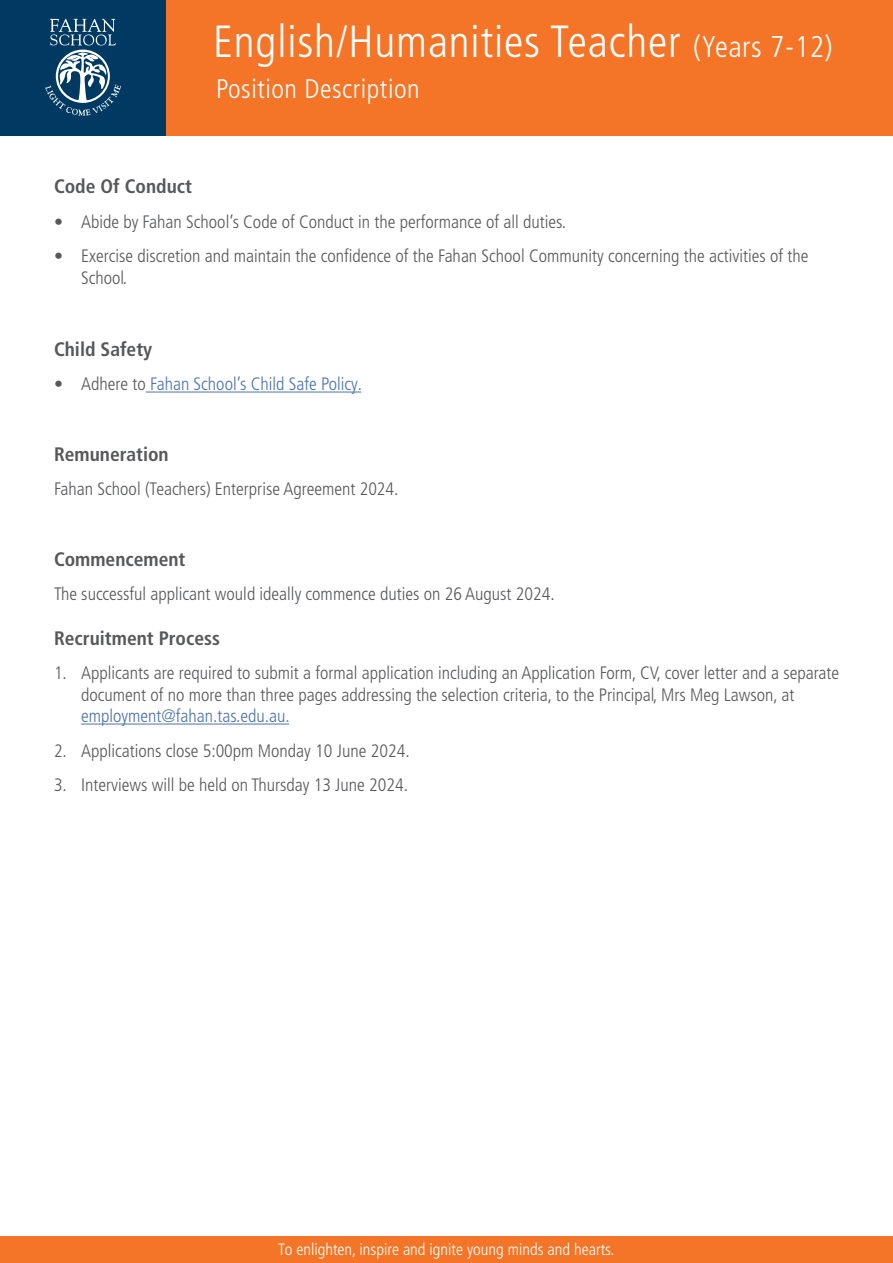
<style>
.page{position:relative;width:893px;height:1263px;background:#fff}
.page>*{position:absolute;margin:0;border:0;box-sizing:border-box;transform-origin:0 0}
.t1{font:300 condensed 45px "Frutiger LT Pro";letter-spacing:.02em;color:#fff}
.t2{font:300 condensed 27px "Frutiger LT Pro";letter-spacing:.02em;color:#fff}
.t3{font:700 condensed 19.5px "Frutiger LT Pro";color:#57585a}
.t4{font:300 condensed 18px/21.6px "Frutiger LT Pro";color:#57585a}
.t5{font:300 condensed 18px "Frutiger LT Pro";color:#4d72ac}
.t6{font:300 condensed 16.5px "Frutiger LT Pro";color:#fff}
.s1{font-size:30px}
.s2{color:#57585a}
</style>
<div class="page">
<div style="left:0;top:1237px;width:893px;height:26px;background:#f47527"></div>
<div style="left:0;top:0;width:166px;height:135px;background:#003a62"></div>
<div style="left:166px;top:0;width:727px;height:135px;background:#f47527"></div>
<svg style="left:45px;top:19px;width:76px;height:97px"></svg>
<hr style="left:146px;top:392px;width:215px;height:1px;background:#4d72ac">
<hr style="left:81px;top:723px;width:208px;height:1px;background:#4d72ac">
<h1 class="t1" style="left:213px;top:16px;width:621px">English/Humanities Teacher <span class="s1">(Years 7-12)</span></h1>
<h2 class="t2" style="left:216px;top:73px;width:205px">Position Description</h2>
<p class="t3" style="left:54px;top:175px;width:140px">Code Of Conduct</p>
<p class="t4" style="left:54px;top:211px;width:513px">• Abide by Fahan School’s Code of Conduct in the performance of all duties.</p>
<p class="t4" style="left:81px;top:245px;width:729px;text-indent:-27px">• Exercise discretion and maintain the confidence of the Fahan School Community concerning the activities of the<br>School.</p>
<p class="t3" style="left:54px;top:338px;width:100px">Child Safety</p>
<p class="t5" style="left:54px;top:374px;width:309px"><span class="s2">• Adhere to</span> Fahan School’s Child Safe Policy.</p>
<p class="t3" style="left:54px;top:442px;width:116px">Remuneration</p>
<p class="t4" style="left:54px;top:478px;width:346px">Fahan School (Teachers) Enterprise Agreement 2024.</p>
<p class="t3" style="left:54px;top:547px;width:133px">Commencement</p>
<p class="t4" style="left:54px;top:583px;width:502px">The successful applicant would ideally commence duties on 26 August 2024.</p>
<p class="t3" style="left:54px;top:626px;width:167px">Recruitment Process</p>
<p class="t4" style="left:81px;top:662px;width:760px;text-indent:-27px">1. Applicants are required to submit a formal application including an Application Form, CV, cover letter and a separate document of no more than three pages addressing the selection criteria, to the Principal, Mrs Meg Lawson, at</p>
<p class="t5" style="left:81px;top:706px;width:210px">employment@fahan.tas.edu.au.</p>
<p class="t4" style="left:54px;top:740px;width:357px">2. Applications close 5:00pm Monday 10 June 2024.</p>
<p class="t4" style="left:54px;top:774px;width:356px">3. Interviews will be held on Thursday 13 June 2024.</p>
<p class="t6" style="left:278px;top:1240px;width:338px">To enlighten, inspire and ignite young minds and hearts.</p>
</div>
